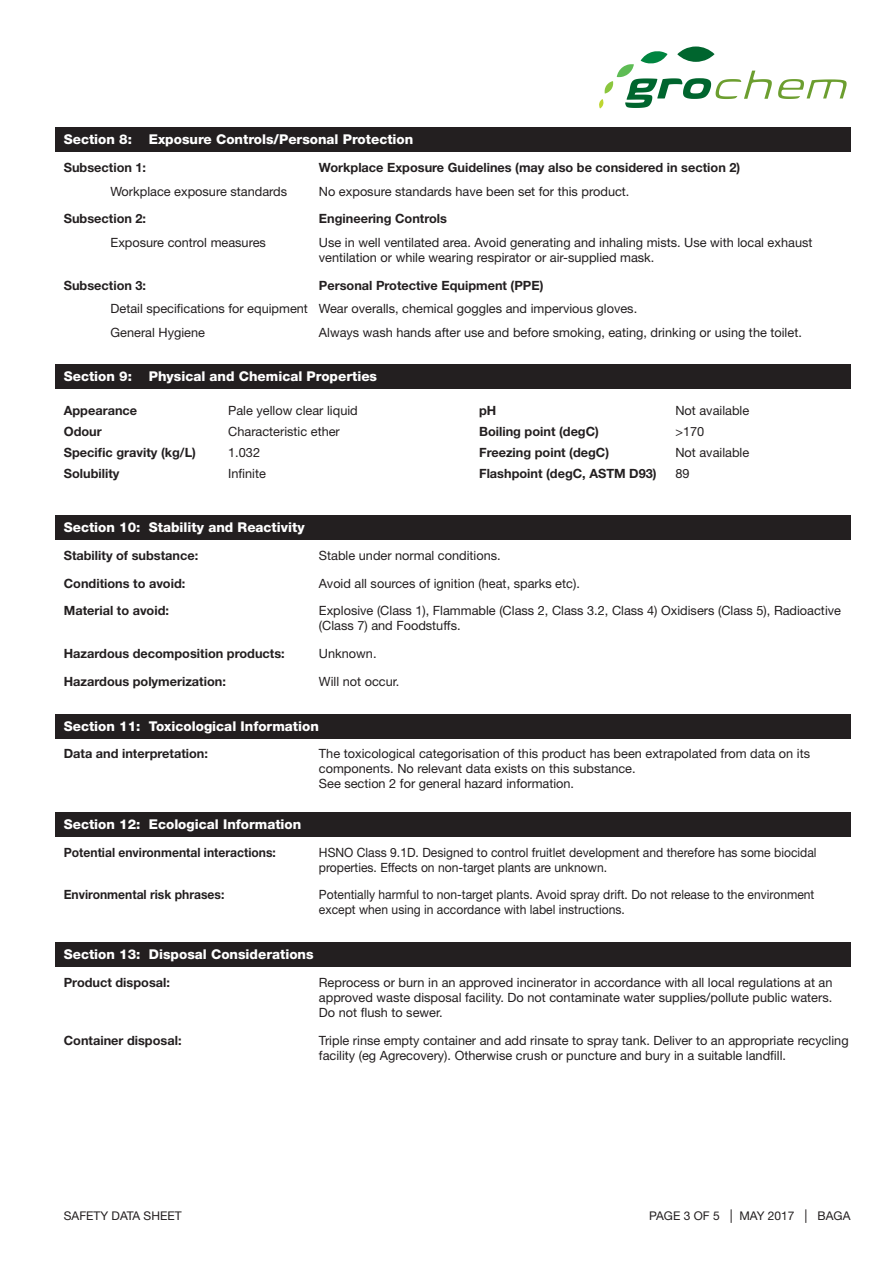
<style>
.page{position:relative;width:893px;height:1263px;background:#fff}
.page>*{position:absolute;margin:0;border:0;box-sizing:border-box;transform-origin:0 0}
.t1{font:800 13.5px "Helvetica Neue";color:#fff}
.t2{font:12.75px/15px "Helvetica Neue";color:#231f20}
.t3{font:700 12.75px "Helvetica Neue";color:#231f20}
.t4{font:12.75px/15px "Helvetica Neue";color:#231f20;scale:.95 1}
.t5{font:700 12.75px "Helvetica Neue";color:#231f20;scale:.95 1}
.t6{font:12px "Helvetica Neue";color:#231f20}
.s1{font-size:13.5px}
</style>
<div class="page">
<svg style="left:778px;top:79px;width:69px;height:20px"></svg>
<svg style="left:599px;top:46px;width:173px;height:63px"></svg>
<div style="left:55px;top:128px;width:795px;height:24px;background:#231f20"></div>
<div style="left:55px;top:365px;width:795px;height:24px;background:#231f20"></div>
<div style="left:55px;top:515px;width:795px;height:24px;background:#231f20"></div>
<div style="left:55px;top:714px;width:795px;height:24px;background:#231f20"></div>
<div style="left:55px;top:812px;width:795px;height:24px;background:#231f20"></div>
<div style="left:55px;top:942px;width:795px;height:25px;background:#231f20"></div>
<p class="t1" style="left:64px;top:131px;width:351px">Section 8: Exposure Controls/Personal Protection</p>
<p class="t3" style="left:64px;top:160px;width:84px">Subsection 1:</p>
<p class="t3" style="left:319px;top:160px;width:423px">Workplace Exposure Guidelines (may also be considered in section 2)</p>
<p class="t2" style="left:111px;top:183px;width:178px">Workplace exposure standards</p>
<p class="t2" style="left:319px;top:183px;width:312px">No exposure standards have been set for this product.</p>
<p class="t3" style="left:64px;top:211px;width:84px">Subsection 2:</p>
<p class="t3" style="left:319px;top:211px;width:130px">Engineering Controls</p>
<p class="t2" style="left:111px;top:235px;width:157px">Exposure control measures</p>
<p class="t2" style="left:319px;top:235px;width:495px">Use in well ventilated area. Avoid generating and inhaling mists. Use with local exhaust ventilation or while wearing respirator or air-supplied mask.</p>
<p class="t3" style="left:64px;top:277px;width:84px">Subsection 3:</p>
<p class="t3" style="left:319px;top:277px;width:226px">Personal Protective Equipment (PPE)</p>
<p class="t2" style="left:111px;top:297px;width:528px;line-height:23.5px">Detail specifications for equipment Wear overalls, chemical goggles and impervious gloves.<br>General Hygiene</p>
<p class="t2" style="left:319px;top:324px;width:484px">Always wash hands after use and before smoking, eating, drinking or using the toilet.</p>
<p class="t1" style="left:64px;top:368px;width:315px">Section 9: Physical and Chemical Properties</p>
<p class="t3" style="left:64px;top:403px;width:75px">Appearance</p>
<p class="t2" style="left:228px;top:403px;width:131px">Pale yellow clear liquid</p>
<p class="t3" style="left:479px;top:403px;width:19px">pH</p>
<p class="t2" style="left:675px;top:403px;width:75px">Not available</p>
<p class="t3" style="left:64px;top:424px;width:40px">Odour</p>
<p class="t2" style="left:228px;top:424px;width:113px">Characteristic ether</p>
<p class="t3" style="left:479px;top:424px;width:121px">Boiling point (degC)</p>
<p class="t2" style="left:675px;top:424px;width:30px">&gt;170</p>
<p class="t3" style="left:64px;top:445px;width:134px">Specific gravity (kg/L)</p>
<p class="t2" style="left:228px;top:445px;width:33px">1.032</p>
<p class="t3" style="left:479px;top:445px;width:132px">Freezing point (degC)</p>
<p class="t2" style="left:675px;top:445px;width:75px">Not available</p>
<p class="t3" style="left:64px;top:466px;width:57px">Solubility</p>
<p class="t2" style="left:228px;top:466px;width:39px">Infinite</p>
<p class="t3" style="left:479px;top:466px;width:179px">Flashpoint (degC, ASTM D93)</p>
<p class="t2" style="left:675px;top:466px;width:16px">89</p>
<p class="t1" style="left:64px;top:519px;width:242px">Section 10: Stability and Reactivity</p>
<p class="t3" style="left:64px;top:547px;width:136px">Stability of substance:</p>
<p class="t2" style="left:319px;top:548px;width:183px">Stable under normal conditions.</p>
<p class="t3" style="left:64px;top:575px;width:123px">Conditions to avoid:</p>
<p class="t2" style="left:319px;top:575px;width:262px">Avoid all sources of ignition (heat, sparks etc).</p>
<p class="t3" style="left:64px;top:603px;width:107px">Material to avoid:</p>
<p class="t2" style="left:319px;top:603px;width:524px">Explosive (Class 1), Flammable (Class 2, Class 3.2, Class 4) Oxidisers (Class 5), Radioactive (Class 7) and Foodstuffs.</p>
<p class="t3" style="left:64px;top:646px;width:222px">Hazardous decomposition products:</p>
<p class="t2" style="left:319px;top:646px;width:59px">Unknown.</p>
<p class="t3" style="left:64px;top:673px;width:164px">Hazardous polymerization:</p>
<p class="t2" style="left:319px;top:674px;width:82px">Will not occur.</p>
<p class="t1" style="left:64px;top:718px;width:257px">Section 11: Toxicological Information</p>
<p class="t3" style="left:64px;top:746px;width:146px">Data and interpretation:</p>
<p class="t2" style="left:319px;top:746px;width:493px">The toxicological categorisation of this product has been extrapolated from data on its components. No relevant data exists on this substance.<br>See section 2 for general hazard information.</p>
<p class="t1" style="left:64px;top:816px;width:239px">Section 12: Ecological Information</p>
<p class="t5" style="left:64px;top:844px;width:225px">Potential environmental interactions:</p>
<p class="t4" style="left:319px;top:844px;width:525px">HSNO Class 9.1D. Designed to control fruitlet development and therefore has some biocidal properties. Effects on non-target plants are unknown.</p>
<p class="t5" style="left:64px;top:887px;width:171px">Environmental risk phrases:</p>
<p class="t4" style="left:319px;top:887px;width:523px">Potentially harmful to non-target plants. Avoid spray drift. Do not release to the environment except when using in accordance with label instructions.</p>
<p class="t1" style="left:64px;top:946px;width:251px">Section 13: Disposal Considerations</p>
<p class="t3" style="left:64px;top:974px;width:108px">Product disposal:</p>
<p class="t2" style="left:319px;top:975px;width:515px;text-align:justify">Reprocess or burn in an approved incinerator in accordance with all local regulations at an approved waste disposal facility. Do not contaminate water supplies/pollute public waters.<br>Do not flush to sewer.</p>
<p class="t3" style="left:64px;top:1032px;width:119px">Container disposal:</p>
<p class="t2" style="left:319px;top:1032px;width:531px">Triple rinse empty container and add rinsate to spray tank. Deliver to an appropriate recycling facility (eg Agrecovery). Otherwise crush or puncture and bury in a suitable landfill.</p>
<p class="t6" style="left:64px;top:1209px;width:119px">SAFETY DATA SHEET</p>
<p class="t6" style="left:649px;top:1209px;width:203px">PAGE 3 OF 5 <span class="s1">|</span> MAY 2017 <span class="s1">|</span> BAGA</p>
</div>
